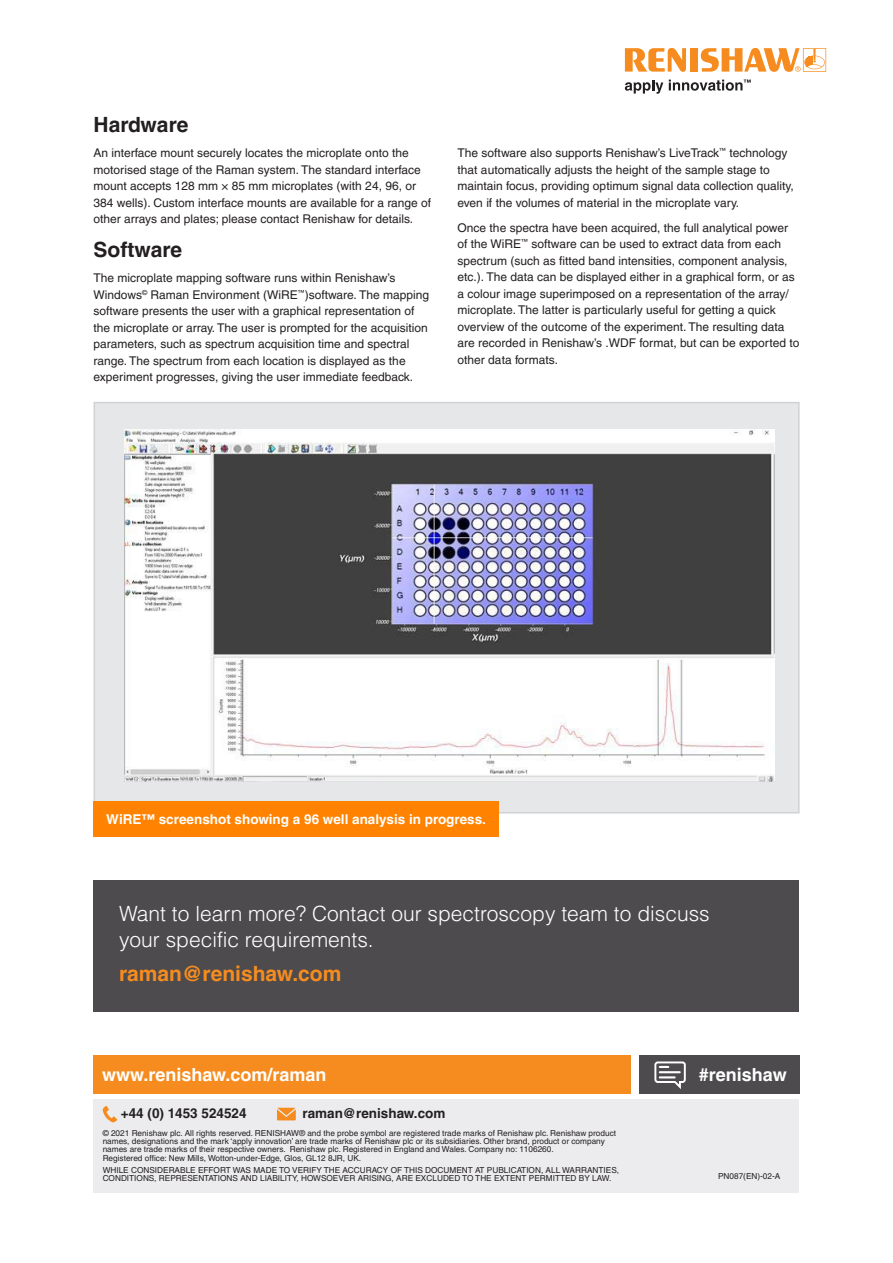
<style>
.page{position:relative;width:893px;height:1263px;background:#fff}
.page>*{position:absolute;margin:0;border:0;box-sizing:border-box;transform-origin:0 0}
.Subheading_14pt_Roma{font:300 21px/25.5px "Helvetica LT Pro";color:#fff}
.Subheading_14pt_Bold{font:700 21px "Helvetica LT Pro";color:#f68c1f}
.Subheading_14pt_Bold-2{font:700 21px "Helvetica LT Pro";color:#231f20}
.Body_Text_9pt{font:700 21px "Helvetica LT Pro";color:#231f20}
.back_page_URL_white{font:700 18px "Helvetica LT Pro";color:#fff}
.Caption_box_text{font:700 13.5px "Helvetica LT Pro";color:#fff}
.back_page_contact_de{font:700 13.5px "Helvetica LT Pro";color:#231f20}
.Body_Text_8pt{font:12px/16.5px "Helvetica LT Pro";color:#231f20}
.Disclaimer{font:8.25px/8.2px "Helvetica LT Pro";color:#231f20}
.Part_No{font:8.25px "Helvetica LT Pro";color:#231f20}
</style>
<div class="page">
<div style="left:94px;top:1099px;width:705px;height:94px;background:#ececee"></div>
<svg style="left:103px;top:1106px;width:14px;height:16px"></svg>
<svg style="left:277px;top:1108px;width:19px;height:12px"></svg>
<div style="left:639px;top:1055px;width:160px;height:38px;background:#4d4b4d"></div>
<svg style="left:654px;top:1061px;width:32px;height:28px"></svg>
<div style="left:94px;top:1055px;width:537px;height:38px;background:#f68c1f"></div>
<div style="left:94px;top:881px;width:705px;height:131px;background:#4d4b4d"></div>
<div style="left:94px;top:403px;width:705px;height:410px;background:#e6e7e9"></div>
<img style="left:125px;top:429px;width:649px;height:353px">
<div style="left:94px;top:801px;width:405px;height:36px;background:#ff8200"></div>
<svg style="left:625px;top:80px;width:38px;height:14px"></svg>
<svg style="left:625px;top:48px;width:61px;height:24px"></svg>
<div style="left:690px;top:48px;width:8px;height:24px;background:#f68c1f"></div>
<svg style="left:701px;top:48px;width:125px;height:24px"></svg>
<svg style="left:669px;top:80px;width:82px;height:11px"></svg>
<p class="Subheading_14pt_Bold-2" style="left:94px;top:112px;width:96px">Hardware</p>
<p class="Body_Text_8pt" style="left:94px;top:145px;width:339px">An interface mount securely locates the microplate onto the motorised stage of the Raman system. The standard interface mount accepts 128 mm × 85 mm microplates (with 24, 96, or 384 wells). Custom interface mounts are available for a range of other arrays and plates; please contact Renishaw for details.</p>
<p class="Body_Text_9pt" style="left:94px;top:237px;width:90px">Software</p>
<p class="Body_Text_8pt" style="left:94px;top:270px;width:337px">The microplate mapping software runs within Renishaw’s Windows<sup>©</sup> Raman Environment (WiRE<sup>™</sup>)software. The mapping software presents the user with a graphical representation of the microplate or array. The user is prompted for the acquisition parameters, such as spectrum acquisition time and spectral range. The spectrum from each location is displayed as the experiment progresses, giving the user immediate feedback.</p>
<p class="Body_Text_8pt" style="left:458px;top:145px;width:338px">The software also supports Renishaw’s LiveTrack<sup>™</sup> technology that automatically adjusts the height of the sample stage to maintain focus, providing optimum signal data collection quality, even if the volumes of material in the microplate vary.</p>
<p class="Body_Text_8pt" style="left:458px;top:219px;width:343px">Once the spectra have been acquired, the full analytical power of the WiRE<sup>™</sup> software can be used to extract data from each spectrum (such as fitted band intensities, component analysis, etc.). The data can be displayed either in a graphical form, or as a colour image superimposed on a representation of the array/ microplate. The latter is particularly useful for getting a quick overview of the outcome of the experiment. The resulting data are recorded in Renishaw’s .WDF format, but can be exported to other data formats.</p>
<p class="Caption_box_text" style="left:106px;top:811px;width:381px">WiRE™ screenshot showing a 96 well analysis in progress.</p>
<p class="Subheading_14pt_Roma" style="left:119px;top:901px;width:592px">Want to learn more? Contact our spectroscopy team to discuss your specific requirements.</p>
<p class="Subheading_14pt_Bold" style="left:119px;top:961px;width:224px">raman@renishaw.com</p>
<p class="back_page_URL_white" style="left:102px;top:1063px;width:226px">www.renishaw.com/raman</p>
<p class="back_page_contact_de" style="left:121px;top:1105px;width:127px">+44 (0) 1453 524524</p>
<p class="back_page_contact_de" style="left:302px;top:1105px;width:144px">raman@renishaw.com</p>
<p class="Disclaimer" style="left:103px;top:1129px;width:515px">© 2021 Renishaw plc. All rights reserved. RENISHAW® and the probe symbol are registered trade marks of Renishaw plc. Renishaw product names, designations and the mark ‘apply innovation’ are trade marks of Renishaw plc or its subsidiaries. Other brand, product or company names are trade marks of their respective owners. Renishaw plc. Registered in England and Wales. Company no: 1106260.<br>Registered office: New Mills, Wotton-under-Edge, Glos, GL12 8JR, UK.</p>
<p class="Disclaimer" style="left:103px;top:1166px;width:518px">WHILE CONSIDERABLE EFFORT WAS MADE TO VERIFY THE ACCURACY OF THIS DOCUMENT AT PUBLICATION, ALL WARRANTIES,<br>CONDITIONS, REPRESENTATIONS AND LIABILITY, HOWSOEVER ARISING, ARE EXCLUDED TO THE EXTENT PERMITTED BY LAW.</p>
<p class="back_page_URL_white" style="left:699px;top:1063px;width:89px">#renishaw</p>
<p class="Part_No" style="left:718px;top:1171px;width:64px">PN087(EN)-02-A</p>
</div>
